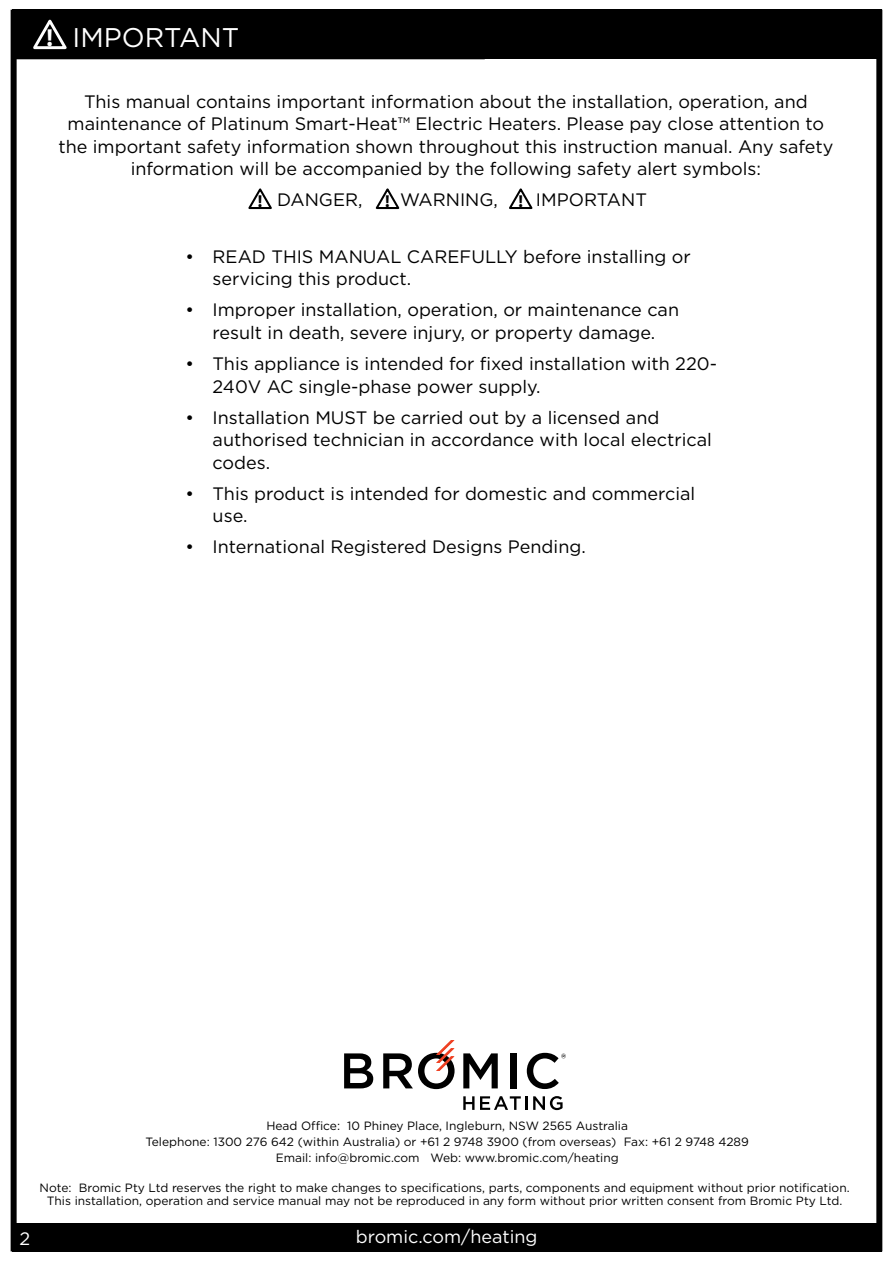
<style>
.page{position:relative;width:893px;height:1263px;background:#fff}
.page>*{position:absolute;margin:0;border:0;box-sizing:border-box;transform-origin:0 0}
.t1{font:27px "Gotham";color:#fff}
.t2{font:18px/22.5px "Gotham";color:#000}
.t3{font:18px "Gotham";color:#fff}
.t4{font:700 17.4px "Myriad";color:#000}
.t5{font:12px/16.2px "Gotham";color:#000;text-align:center}
.s1{font-family:"Myriad";font-weight:700;font-size:24.75px}
</style>
<div class="page">
<div style="left:12px;top:1223px;width:870px;height:29px;background:#000"></div>
<div style="left:12px;top:9px;width:870px;height:50px;background:#000"></div>
<div style="left:11px;top:10px;width:871px;height:1241px;border:6px solid #000"></div>
<hr style="left:12px;top:56px;width:473px;height:3px;background:#000">
<svg style="left:33px;top:20px;width:34px;height:30px"></svg>
<svg style="left:248px;top:188px;width:24px;height:21px"></svg>
<svg style="left:376px;top:188px;width:24px;height:21px"></svg>
<svg style="left:509px;top:188px;width:24px;height:21px"></svg>
<svg style="left:344px;top:1053px;width:29px;height:35px"></svg>
<svg style="left:463px;top:1053px;width:35px;height:35px"></svg>
<div style="left:510px;top:1054px;width:6px;height:35px;background:#000"></div>
<svg style="left:527px;top:1053px;width:39px;height:36px"></svg>
<svg style="left:463px;top:1096px;width:11px;height:14px"></svg>
<svg style="left:480px;top:1096px;width:41px;height:14px"></svg>
<hr style="left:525px;top:1096px;width:3px;height:14px;background:#000">
<svg style="left:533px;top:1096px;width:30px;height:14px"></svg>
<svg style="left:383px;top:1040px;width:72px;height:49px"></svg>
<h1 class="t1" style="left:47px;top:21px;width:194px"><span class="s1">!</span> IMPORTANT</h1>
<p class="t2" style="left:58px;top:90px;width:776px;text-align:center">This manual contains important information about the installation, operation, and maintenance of Platinum Smart-Heat™ Electric Heaters. Please pay close attention to the important safety information shown throughout this instruction manual. Any safety information will be accompanied by the following safety alert symbols:</p>
<p class="t2" style="left:277px;top:189px;width:87px">DANGER,</p>
<p class="t2" style="left:400px;top:189px;width:99px">WARNING,</p>
<p class="t2" style="left:536px;top:189px;width:113px">IMPORTANT</p>
<p class="t4" style="left:258px;top:192px;width:6px">!</p>
<p class="t4" style="left:385px;top:192px;width:6px">!</p>
<p class="t4" style="left:518px;top:192px;width:6px">!</p>
<p class="t2" style="left:213px;top:245px;width:480px;text-indent:-27px">• READ THIS MANUAL CAREFULLY before installing or servicing this product.</p>
<p class="t2" style="left:186px;top:299px;width:495px;text-align:center">• Improper installation, operation, or maintenance can result in death, severe injury, or property damage.</p>
<p class="t2" style="left:213px;top:352px;width:506px;text-indent:-27px">• This appliance is intended for fixed installation with 220-<br>240V AC single-phase power supply.</p>
<p class="t2" style="left:213px;top:406px;width:501px;text-indent:-27px">• Installation MUST be carried out by a licensed and authorised technician in accordance with local electrical codes.</p>
<p class="t2" style="left:213px;top:482px;width:484px;text-indent:-27px">• This product is intended for domestic and commercial use.</p>
<p class="t2" style="left:186px;top:535px;width:402px">• International Registered Designs Pending.</p>
<p class="t5" style="left:146px;top:1117px;width:605px">Head Office: 10 Phiney Place, Ingleburn, NSW 2565 Australia<br>Telephone: 1300 276 642 (within Australia) or +61 2 9748 3900 (from overseas) Fax: +61 2 9748 4289<br>Email: info@bromic.com Web: www.bromic.com/heating</p>
<p class="t5" style="left:40px;top:1180px;width:812px;line-height:13.5px">Note: Bromic Pty Ltd reserves the right to make changes to specifications, parts, components and equipment without prior notification.<br>This installation, operation and service manual may not be reproduced in any form without prior written consent from Bromic Pty Ltd.</p>
<p class="t3" style="left:19px;top:1228px;width:12px">2</p>
<p class="t3" style="left:356px;top:1226px;width:183px">bromic.com/heating</p>
</div>
